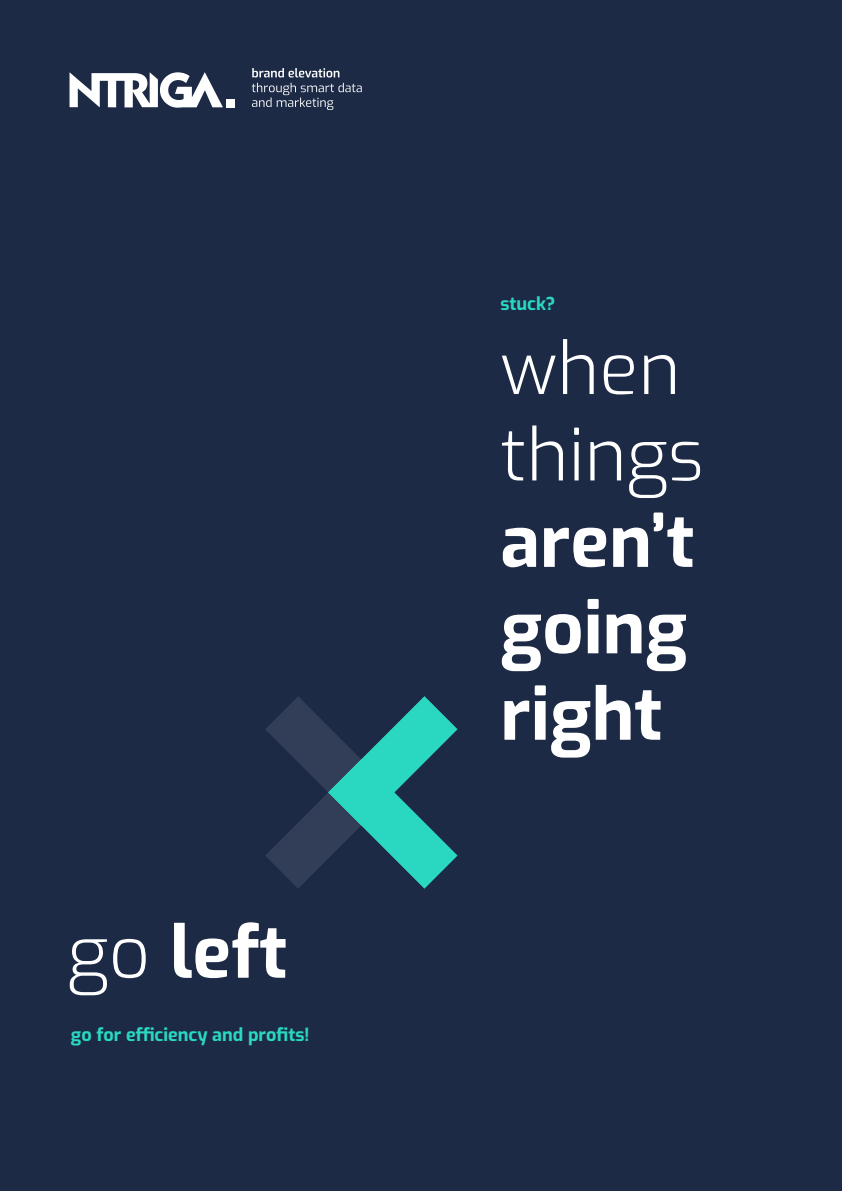
<style>
.page{position:relative;width:842px;height:1191px;background:#1c2a45}
.page>*{position:absolute;margin:0;border:0;box-sizing:border-box;transform-origin:0 0}
.t1{font:700 72px "Exo";color:#fff}
.t2{font:300 72px "Exo";color:#fff}
.t3{font:700 18px "Exo";color:#2ad8c2}
.s1{font-weight:300}
</style>
<div class="page">
<svg style="left:265px;top:696px;width:192px;height:192px;background:#25606c"></svg>
<svg style="left:70px;top:72px;width:153px;height:36px"></svg>
<div style="left:226px;top:99px;width:9px;height:8px;background:#fff"></div>
<svg style="left:252px;top:68px;width:87px;height:9px"></svg>
<svg style="left:252px;top:83px;width:110px;height:27px;background:#3d4960"></svg>
<p class="t1" style="left:67px;top:897px;width:222px"><span class="s1">go</span> left</p>
<p class="t3" style="left:71px;top:1020px;width:240px">go for efficiency and profits!</p>
<p class="t3" style="left:500px;top:289px;width:57px">stuck?</p>
<p class="t2" style="left:500px;top:315px;width:182px">when</p>
<p class="t2" style="left:500px;top:401px;width:205px">things</p>
<p class="t1" style="left:500px;top:486px;width:196px">aren’t</p>
<p class="t1" style="left:500px;top:572px;width:188px">going</p>
<p class="t1" style="left:500px;top:659px;width:164px">right</p>
</div>
